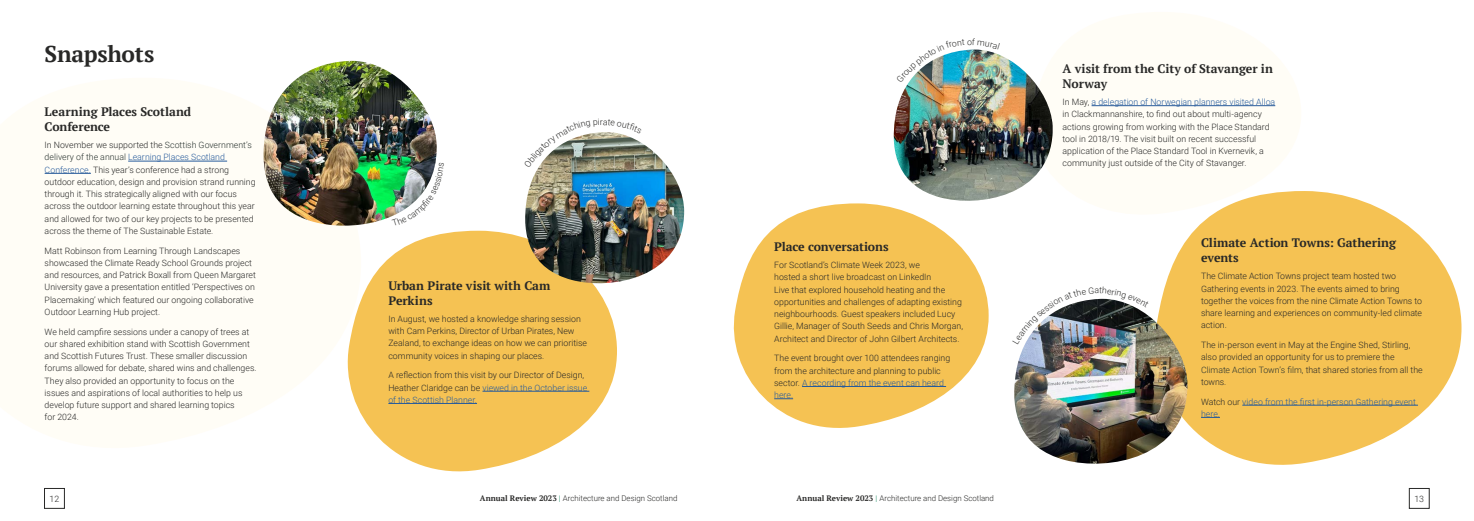
<style>
.page{position:relative;width:1474px;height:521px;background:#fff}
.page>*{position:absolute;margin:0;border:0;box-sizing:border-box;transform-origin:0 0}
.Heading_big{font:700 22.75px "PT Serif";letter-spacing:-.01em;color:#282827}
.Heading_small{font:700 12.25px/14.9px "PT Serif";letter-spacing:-.005em;color:#282827}
.Body_copy{font:300 8.75px/12.2px "Roboto";color:#282827}
.Body_copy-2{font:300 8.75px/12.2px "Roboto";color:#275b9b}
.t1{font:300 7.88px "Roboto";color:#282827}
.s1{color:#29332f}
.s2{color:#275b9b}
.s3{color:#282827}
.s4{font-family:"PT Serif";font-weight:700}
.s5{font-family:"PT Serif";font-weight:700;color:#4ca485}
</style>
<div class="page">
<hr style="left:128px;top:161px;width:99px;height:1px;background:#275b9b">
<hr style="left:45px;top:173px;width:46px;height:1px;background:#275b9b">
<img style="left:263px;top:61px;width:174px;height:165px">
<svg style="left:347px;top:230px;width:270px;height:242px;fill:#f5c253"></svg>
<hr style="left:482px;top:391px;width:107px;height:1px;background:#275b9b">
<hr style="left:388px;top:403px;width:89px;height:1px;background:#275b9b">
<img style="left:524px;top:142px;width:160px;height:141px">
<div style="left:1408px;top:488px;width:21px;height:20px;border:1px solid #282827"></div>
<div style="left:44px;top:488px;width:21px;height:20px;border:1px solid #282827"></div>
<svg style="left:733px;top:203px;width:255px;height:225px;fill:#f5c253"></svg>
<hr style="left:802px;top:386px;width:144px;height:1px;background:#275b9b">
<svg style="left:774px;top:398px;width:19px;height:1px"></svg>
<hr style="left:1091px;top:105px;width:184px;height:1px;background:#275b9b">
<img style="left:893px;top:54px;width:159px;height:147px">
<svg style="left:1161px;top:191px;width:300px;height:274px;fill:#f5c253"></svg>
<hr style="left:1242px;top:405px;width:175px;height:1px;background:#275b9b">
<svg style="left:1200px;top:417px;width:19px;height:1px"></svg>
<img style="left:1014px;top:299px;width:173px;height:165px">
<svg style="left:392px;top:163px;width:45px;height:63px"></svg>
<svg style="left:524px;top:132px;width:117px;height:35px"></svg>
<img style="left:896px;top:49px;width:103px;height:34px">
<img style="left:1014px;top:298px;width:135px;height:46px">
<p class="Heading_big" style="left:45px;top:39px;width:111px">Snapshots</p>
<p class="Heading_small" style="left:45px;top:104px;width:148px">Learning Places Scotland<br>Conference</p>
<p class="Body_copy" style="left:45px;top:139px;width:212px">In November we supported the <span class="s1">Scottish Government’s delivery of the annual</span> <span class="s2">Learning Places Scotland Conference.</span> This year’s conference had a strong outdoor education, design and provision strand running through it. This strategically aligned with our focus across the outdoor learning estate throughout this year and allowed for two of our key projects to be presented across the theme of The Sustainable Estate.</p>
<p class="Body_copy" style="left:45px;top:244px;width:213px">Matt Robinson from Learning Through Landscapes showcased the Climate Ready School Grounds project and resources, and Patrick Boxall from Queen Margaret University gave a presentation entitled ‘Perspectives on Placemaking’ which featured our ongoing collaborative Outdoor Learning Hub project.</p>
<p class="Body_copy" style="left:45px;top:325px;width:213px">We held campfire sessions under a canopy of trees at our shared exhibition stand with Scottish Government and Scottish Futures Trust. These smaller discussion forums allowed for debate, shared wins and challenges.<br>They also provided an opportunity to focus on the issues and aspirations of local authorities to help us develop future support and shared learning topics<br>for 2024.</p>
<p class="Heading_small" style="left:388px;top:278px;width:164px">Urban Pirate visit with Cam<br>Perkins</p>
<p class="Body_copy" style="left:388px;top:312px;width:200px">In August, we hosted a knowledge sharing session with Cam Perkins, Director of Urban Pirates, New Zealand, to exchange ideas on how we can prioritise community voices in shaping our places.</p>
<p class="Body_copy" style="left:388px;top:369px;width:200px">A reflection from this visit by our Director of Design,<br>Heather Claridge can be <span class="s2">viewed in the October issue of the Scottish Planner.</span></p>
<p class="Heading_small" style="left:774px;top:239px;width:116px">Place conversations</p>
<p class="Body_copy" style="left:774px;top:259px;width:190px">For Scotland’s Climate Week 2023, we<br>hosted a short live broadcast on LinkedIn<br>Live that explored household heating and the opportunities and challenges of adapting existing neighbourhoods. Guest speakers included Lucy Gillie, Manager of South Seeds and Chris Morgan, Architect and Director of John Gilbert Architects.</p>
<p class="Body_copy" style="left:774px;top:352px;width:177px">The event brought over 100 attendees ranging from the architecture and planning to public sector. <span class="s2">A recording from the event can heard here.</span></p>
<p class="Heading_small" style="left:1062px;top:61px;width:212px">A visit from the City of Stavanger in<br>Norway</p>
<p class="Body_copy" style="left:1062px;top:95px;width:214px">In May, <span class="s2">a delegation of Norwegian planners visited Alloa </span>in Clackmannanshire, to find out about multi-agency actions growing from working with the Place Standard tool in 2018/19. The visit built on recent successful application of the Place Standard Tool in Kvernevik, a community just outside of the City of Stavanger.</p>
<p class="Heading_small" style="left:1200px;top:235px;width:196px">Climate Action Towns: Gathering events</p>
<p class="Body_copy" style="left:1200px;top:270px;width:222px">The Climate Action Towns project team hosted two Gathering events in 2023. The events aimed to bring together the voices from the nine Climate Action Towns to share learning and experiences on community-led climate action.</p>
<p class="Body_copy" style="left:1200px;top:338px;width:223px">The in-person event in May at the Engine Shed, Stirling, also provided an opportunity for us to premiere the <span class="s1">Climate Action Town’s film,</span> that shared stories from all the towns.</p>
<p class="Body_copy-2" style="left:1200px;top:395px;width:216px"><span class="s3">Watch our</span> video from the first in-person Gathering event here.</p>
<p class="Body_copy" style="left:50px;top:492px;width:11px">12</p>
<p class="t1" style="left:480px;top:493px;width:199px"><span class="s4">Annual Review 2023</span> <span class="s5">|</span> Architecture and Design Scotland</p>
<p class="t1" style="left:796px;top:493px;width:199px"><span class="s4">Annual Review 2023</span> <span class="s5">|</span> Architecture and Design Scotland</p>
<p class="Body_copy" style="left:1414px;top:492px;width:11px">13</p>
</div>
